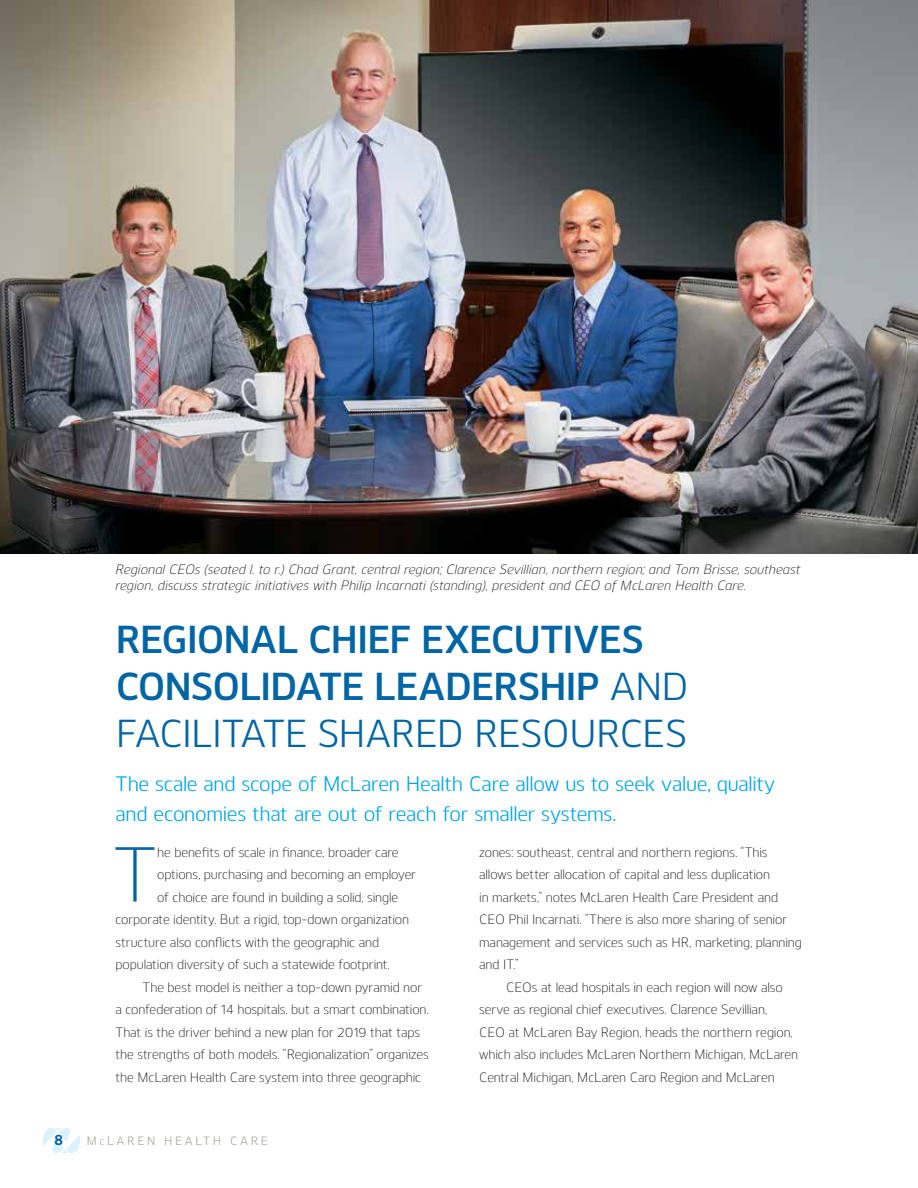
<style>
.page{position:relative;width:918px;height:1188px;background:#fff}
.page>*{position:absolute;margin:0;border:0;box-sizing:border-box;transform-origin:0 0}
.t1{font:300 77.85px "Kobern";color:#0065a4}
.t2{font:600 39px/46.8px "Kobern";letter-spacing:-.015em;color:#0065a4}
.t3{font:21px/30px "Kobern";letter-spacing:-.01em;color:#00a4e3}
.t4{font:700 15px "Kobern";color:#0065a4}
.t5{font:300 13.5px/22.5px "Kobern";letter-spacing:-.01em;color:#000}
.t6{font:italic 300 13.5px/16.5px "Kobern";letter-spacing:.01em;color:#000}
.t7{font:12px "Kobern";letter-spacing:.22em;color:#a7a699}
.s1{font-weight:400}
.s2{font-size:8.4px}
</style>
<div class="page">
<svg style="left:42px;top:1128px;width:39px;height:25px"></svg>
<img style="left:0;top:0;width:918px;height:554px">
<p class="t6" style="left:115px;top:560px;width:687px">Regional CEOs (seated l. to r.) Chad Grant, central region; Clarence Sevillian, northern region; and Tom Brisse, southeast region, discuss strategic initiatives with Philip Incarnati (standing), president and CEO of McLaren Health Care.</p>
<h2 class="t2" style="left:116px;top:614px;width:575px">REGIONAL CHIEF EXECUTIVES<br>CONSOLIDATE LEADERSHIP <span class="s1">and<br>Facilitate Shared resources</span></h2>
<h3 class="t3" style="left:116px;top:767px;width:661px">The scale and scope of McLaren H ealth Care allow us to seek value, quality and economies that are out of reach for smaller systems.</h3>
<h1 class="t1" style="left:113px;top:823px;width:46px">T</h1>
<p class="t5" style="left:157px;top:840px;width:243px">he benefits of scale in finance, broader care</p>
<p class="t5" style="left:479px;top:840px;width:324px">zones: southeast, central and northern regions. “This allows better allocation of capital and less duplication<br>in markets,” notes McLaren Health Care President and CEO Phil Incarnati. “There is also more sharing of senior management and services such as HR, marketing, planning and IT.”</p>
<p class="t5" style="left:479px;top:975px;width:320px;text-indent:27px">CEOs at lead hospitals in each region will now also serve as regional chief executives. Clarence Sevillian,<br>CEO at McLaren Bay Region, heads the northern region, which also includes McLaren Northern Michigan, McLaren Central Michigan, McLaren Caro Region and McLaren</p>
<p class="t5" style="left:157px;top:863px;width:260px">options, purchasing and becoming an employer</p>
<p class="t5" style="left:157px;top:885px;width:242px">of choice are found in building a solid, single</p>
<p class="t5" style="left:116px;top:908px;width:295px">corporate identity. But a rigid, top-down organization</p>
<p class="t5" style="left:116px;top:930px;width:265px">structure also conflicts with the geographic and</p>
<p class="t5" style="left:116px;top:953px;width:276px">population diversity of such a statewide footprint.</p>
<p class="t5" style="left:143px;top:975px;width:281px">The best model is neither a top-down pyramid nor</p>
<p class="t5" style="left:116px;top:998px;width:315px">a confederation of 14 hospitals, but a smart combination.</p>
<p class="t5" style="left:116px;top:1020px;width:306px">That is the driver behind a new plan for 2019 that taps</p>
<p class="t5" style="left:116px;top:1043px;width:315px">the strengths of both models. “Regionalization” organizes</p>
<p class="t5" style="left:116px;top:1065px;width:307px">the McLaren Health Care system into three geographic</p>
<p class="t4" style="left:54px;top:1130px;width:11px">8</p>
<p class="t7" style="left:87px;top:1133px;width:60px">M<span class="s2">c</span>LAREN</p>
<p class="t7" style="left:164px;top:1133px;width:41px">HE ALTH</p>
<p class="t7" style="left:230px;top:1133px;width:38px">CARE</p>
</div>
